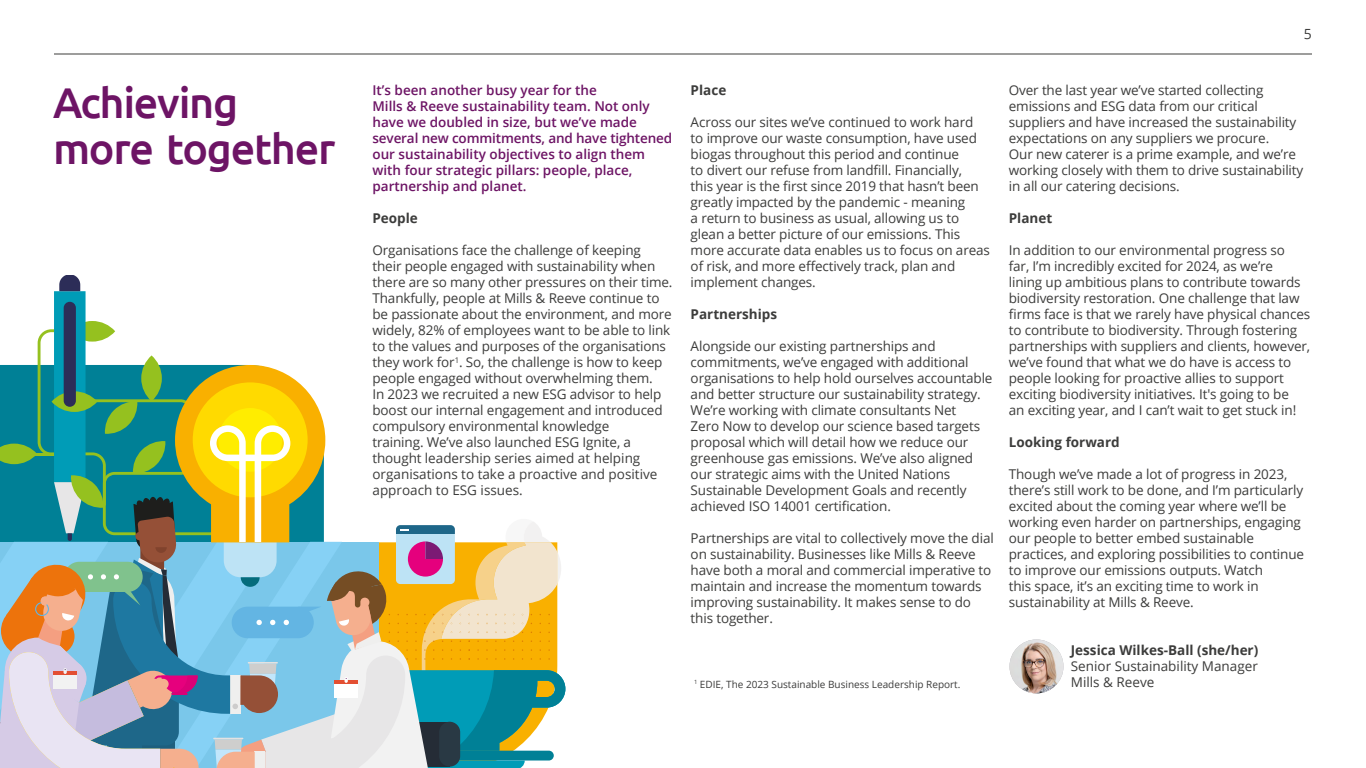
<style>
.page{position:relative;width:1366px;height:768px;background:#fff}
.page>*{position:absolute;margin:0;border:0;box-sizing:border-box;transform-origin:0 0}
.t1{font:500 43px/46px "Ubuntu";letter-spacing:-.03em;color:#6d1465}
.t2{font:14px "Open Sans";color:#3c3c3b}
.t3{font:13.5px/16px "Open Sans";letter-spacing:-.01em;color:#3c3c3b}
.t4{font:600 13.5px/16px "Open Sans";color:#6d1465}
.t5{font:700 13.5px "Open Sans";color:#3c3c3b}
.t6{font:10px "Open Sans";color:#3c3c3b}
</style>
<div class="page">
<hr style="left:54px;top:54px;width:1258px;height:1px;background:#3c3c3b">
<div style="left:69px;top:321px;width:46px;height:21px;background:#95c11f;border-radius:50%"></div>
<div style="left:54px;top:291px;width:32px;height:191px;background:#009cb7"></div>
<svg style="left:59px;top:275px;width:21px;height:16px"></svg>
<div style="left:64px;top:302px;width:12px;height:105px;background:#2c2d58;border-radius:6px"></div>
<svg style="left:0;top:329px;width:565px;height:439px"></svg>
<img style="left:1010px;top:639px;width:54px;height:54px;border-radius:27px">
<h1 class="t1" style="left:53px;top:79px;width:284px">Achieving more together</h1>
<p class="t4" style="left:372px;top:82px;width:301px">It’s been another busy year for the<br>Mills &amp; Reeve sustainability team. Not only have we doubled in size, but we’ve made several new commitments, and have tightened our sustainability objectives to align them with four strategic pillars: people, place, partnership and planet.</p>
<p class="t5" style="left:372px;top:209px;width:47px">People</p>
<p class="t3" style="left:372px;top:242px;width:302px">Organisations face the challenge of keeping their people engaged with sustainability when there are so many other pressures on their time.<br>Thankfully, people at Mills &amp; Reeve continue to be passionate about the environment, and more widely, 82% of employees want to be able to link to the values and purposes of the organisations they work for<sup>1</sup>. So, the challenge is how to keep people engaged without overwhelming them.<br>In 2023 we recruited a new ESG advisor to help boost our internal engagement and introduced compulsory environmental knowledge<br>training. We’ve also launched ESG Ignite, a thought leadership series aimed at helping organisations to take a proactive and positive approach to ESG issues.</p>
<p class="t2" style="left:1304px;top:24px;width:10px">5</p>
<p class="t5" style="left:691px;top:81px;width:37px">Place</p>
<p class="t3" style="left:691px;top:114px;width:301px">Across our sites we’ve continued to work hard<br>to improve our waste consumption, have used biogas throughout this period and continue<br>to divert our refuse from landfill. Financially,<br>this year is the first since 2019 that hasn’t been greatly impacted by the pandemic - meaning<br>a return to business as usual, allowing us to glean a better picture of our emissions. This more accurate data enables us to focus on areas of risk, and more effectively track, plan and implement changes.</p>
<p class="t5" style="left:691px;top:305px;width:88px">Partnerships</p>
<p class="t3" style="left:691px;top:338px;width:303px">Alongside our existing partnerships and commitments, we’ve engaged with additional organisations to help hold ourselves accountable and better structure our sustainability strategy.<br>We’re working with climate consultants Net<br>Zero Now to develop our science based targets proposal which will detail how we reduce our greenhouse gas emissions. We’ve also aligned our strategic aims with the United Nations Sustainable Development Goals and recently achieved ISO 14001 certification.</p>
<p class="t3" style="left:691px;top:530px;width:305px">Partnerships are vital to collectively move the dial on sustainability. Businesses like Mills &amp; Reeve have both a moral and commercial imperative to maintain and increase the momentum towards improving sustainability. It makes sense to do this together.</p>
<p class="t6" style="left:694px;top:677px;width:268px"><sup>1</sup> EDIE, The 2023 Sustainable Business Leadership Report.</p>
<p class="t3" style="left:1009px;top:82px;width:296px">Over the last year we’ve started collecting emissions and ESG data from our critical suppliers and have increased the sustainability expectations on any suppliers we procure.<br>Our new caterer is a prime example, and we’re working closely with them to drive sustainability in all our catering decisions.</p>
<p class="t5" style="left:1009px;top:209px;width:45px">Planet</p>
<p class="t3" style="left:1009px;top:242px;width:303px">In addition to our environmental progress so<br>far, I’m incredibly excited for 2024, as we’re<br>lining up ambitious plans to contribute towards biodiversity restoration. One challenge that law firms face is that we rarely have physical chances to contribute to biodiversity. Through fostering partnerships with suppliers and clients, however, we’ve found that what we do have is access to people looking for proactive allies to support exciting biodiversity initiatives. It's going to be<br>an exciting year, and I can’t wait to get stuck in!</p>
<p class="t5" style="left:1009px;top:433px;width:112px">Looking forward</p>
<p class="t3" style="left:1009px;top:466px;width:297px">Though we’ve made a lot of progress in 2023, there’s still work to be done, and I’m particularly excited about the coming year where we’ll be working even harder on partnerships, engaging our people to better embed sustainable practices, and exploring possibilities to continue to improve our emissions outputs. Watch<br>this space, it’s an exciting time to work in sustainability at Mills &amp; Reeve.</p>
<p class="t5" style="left:1071px;top:641px;width:189px">Jessica Wilkes-Ball (she/her)</p>
<p class="t3" style="left:1071px;top:658px;width:189px">Senior Sustainability Manager<br>Mills &amp; Reeve</p>
</div>
